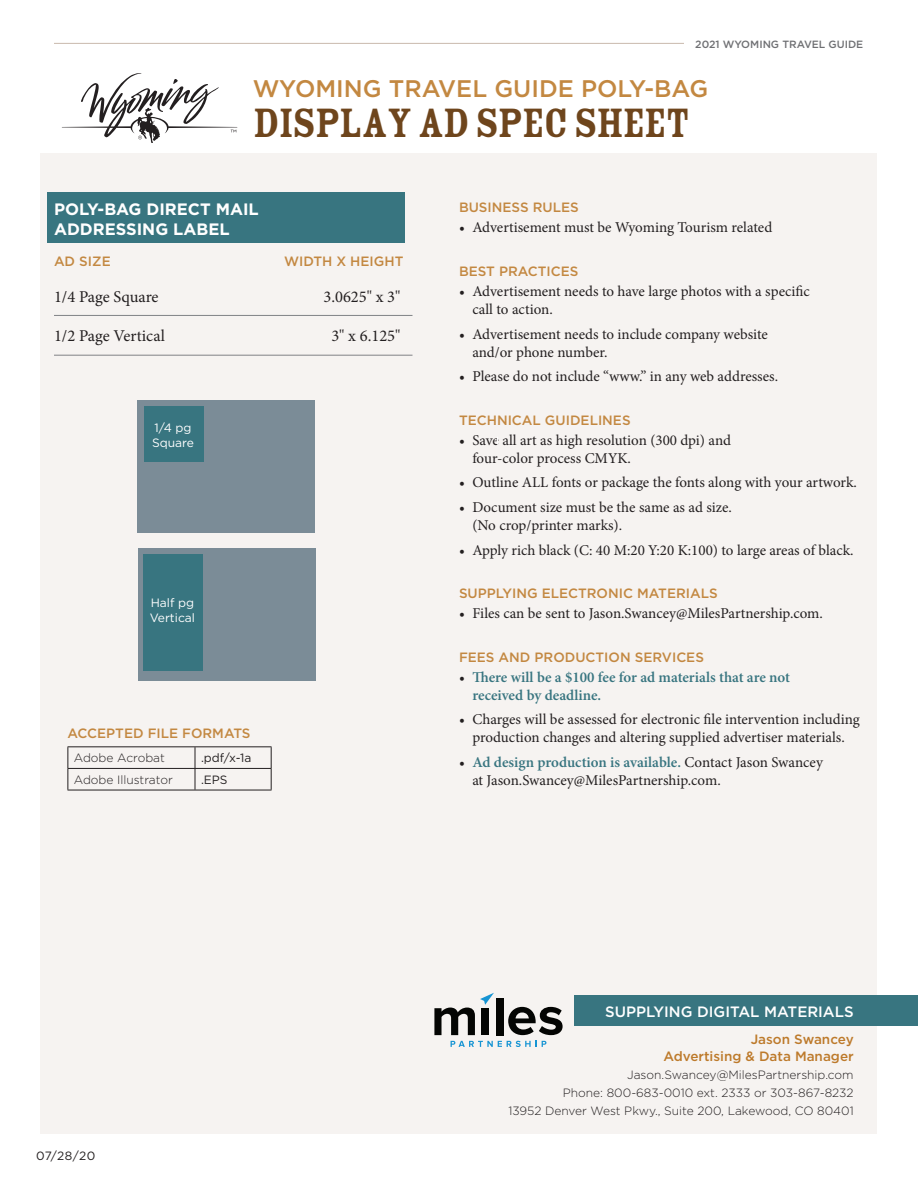
<style>
.page{position:relative;width:918px;height:1188px;background:#fff}
.page>*{position:absolute;margin:0;border:0;box-sizing:border-box;transform-origin:0 0}
.t1{font:45px "Rosewood Std Fill";letter-spacing:-.04em;color:#6e451c}
.t2{font:500 24px "Gotham";color:#c38841}
.specs{font:16.5px "Minion Pro";color:#231f20}
.section_head{font:700 16.5px/19.8px "Gotham";color:#fff}
.t3{font:15px/18px "Minion Pro";letter-spacing:-.005em;color:#231f20}
.t4{font:600 15px/18px "Minion Pro";color:#387580}
.t5{font:500 15px "Gotham";color:#fff}
.subhead{font:500 13.5px "Gotham";color:#c38841}
.t6{font:500 13.5px "Gotham";color:#bd7a2b}
.t7{font:12.15px "Gotham";color:#fff}
.t8{font:300 12px "Gotham";color:#231f20}
.t9{font:12px "Gotham";color:#231f20}
.t10{font:500 10.5px "Gotham";color:#6f7073}
.s1{font-weight:400;color:#231f20}
.s2{font-weight:600;color:#387580}
</style>
<div class="page">
<div style="left:40px;top:153px;width:838px;height:981px;background:#f6f3f1"></div>
<div style="left:48px;top:193px;width:357px;height:50px;background:#387580"></div>
<svg style="left:62px;top:73px;width:175px;height:70px"></svg>
<div style="left:574px;top:995px;width:344px;height:31px;background:#387580"></div>
<div style="left:496px;top:998px;width:7px;height:37px;background:#040503"></div>
<svg style="left:508px;top:1007px;width:55px;height:28px"></svg>
<svg style="left:434px;top:993px;width:60px;height:42px"></svg>
<svg style="left:451px;top:1041px;width:95px;height:6px"></svg>
<hr style="left:54px;top:43px;width:630px;height:1px;background:#c9b9ac">
<hr style="left:54px;top:315px;width:358px;height:1px;background:#808285">
<hr style="left:54px;top:355px;width:358px;height:1px;background:#808285">
<div style="left:138px;top:549px;width:178px;height:132px;background:#7b8c97"></div>
<div style="left:144px;top:555px;width:59px;height:116px;background:#387580"></div>
<div style="left:137px;top:401px;width:178px;height:132px;background:#7b8c97"></div>
<div style="left:144px;top:407px;width:59px;height:55px;background:#387580"></div>
<hr style="left:68px;top:746px;width:127px;height:1px;background:#231f20">
<hr style="left:195px;top:746px;width:77px;height:1px;background:#231f20">
<hr style="left:68px;top:768px;width:127px;height:1px;background:#231f20">
<svg style="left:68px;top:747px;width:1px;height:43px"></svg>
<hr style="left:195px;top:768px;width:77px;height:1px;background:#231f20">
<svg style="left:195px;top:747px;width:1px;height:43px"></svg>
<svg style="left:271px;top:747px;width:1px;height:43px"></svg>
<hr style="left:68px;top:790px;width:127px;height:1px;background:#231f20">
<hr style="left:195px;top:790px;width:77px;height:1px;background:#231f20">
<p class="t10" style="left:695px;top:37px;width:170px">2021 WYOMING TRAVEL GUIDE</p>
<p class="t2" style="left:253px;top:73px;width:457px">WYOMING TRAVEL GUIDE POLY-BAG</p>
<p class="t1" style="left:253px;top:99px;width:439px">DISPLAY AD SPEC SHEET</p>
<p class="section_head" style="left:54px;top:199px;width:206px">POLY-BAG DIRECT MAIL<br>ADDRESSING LABEL</p>
<p class="subhead" style="left:54px;top:253px;width:58px">AD SIZE</p>
<p class="subhead" style="left:284px;top:253px;width:121px">WIDTH X HEIGHT</p>
<p class="specs" style="left:54px;top:285px;width:106px">1/4 Page Square</p>
<p class="specs" style="left:323px;top:285px;width:79px">3.0625" x 3"</p>
<p class="specs" style="left:54px;top:325px;width:112px">1/2 Page Vertical</p>
<p class="specs" style="left:331px;top:325px;width:71px">3" x 6.125"</p>
<p class="t7" style="left:154px;top:420px;width:39px">1/4 pg</p>
<p class="t7" style="left:152px;top:435px;width:43px">Square</p>
<p class="t7" style="left:151px;top:595px;width:45px">Half pg</p>
<p class="t7" style="left:150px;top:610px;width:47px">Vertical</p>
<p class="subhead" style="left:68px;top:725px;width:185px">ACCEPTED FILE FORMATS</p>
<p class="t8" style="left:74px;top:751px;width:93px">Adobe Acrobat</p>
<p class="t9" style="left:201px;top:751px;width:52px">.pdf/x-1a</p>
<p class="t8" style="left:74px;top:772px;width:100px">Adobe Illustrator</p>
<p class="t9" style="left:201px;top:772px;width:28px">.EPS</p>
<p class="subhead" style="left:459px;top:199px;width:121px">BUSINESS RULES</p>
<p class="t3" style="left:459px;top:219px;width:315px">• Advertisement must be Wyoming Tourism related</p>
<p class="subhead" style="left:459px;top:262px;width:121px">BEST PRACTICES</p>
<p class="t3" style="left:472px;top:282px;width:339px;text-indent:-13px">• Advertisement needs to have large photos with a specific call to action.</p>
<p class="t3" style="left:472px;top:325px;width:297px;text-indent:-13px">• Advertisement needs to include company website and/or phone number.</p>
<p class="t3" style="left:459px;top:368px;width:321px">• Please do not include “www.” in any web addresses.</p>
<p class="subhead" style="left:459px;top:411px;width:173px">TECHNICAL GUIDELINES</p>
<p class="t3" style="left:472px;top:431px;width:260px;text-indent:-13px">• Save all art as high resolution (300 dpi) and four-color process CMYK.</p>
<p class="t3" style="left:459px;top:474px;width:399px">• Outline ALL fonts or package the fonts along with your artwork.</p>
<p class="t3" style="left:472px;top:499px;width:261px;text-indent:-13px">• Document size must be the same as ad size. (No crop/printer marks).</p>
<p class="t3" style="left:459px;top:541px;width:396px">• Apply rich black (C: 40 M:20 Y:20 K:100) to large areas of black.</p>
<p class="subhead" style="left:459px;top:585px;width:260px">SUPPLYING ELECTRONIC MATERIALS</p>
<p class="t3" style="left:459px;top:605px;width:366px">• Files can be sent to Jason.Swancey@MilesPartnership.com.</p>
<p class="subhead" style="left:459px;top:648px;width:247px">FEES AND PRODUCTION SERVICES</p>
<p class="t4" style="left:472px;top:669px;width:319px;text-indent:-13px"><span class="s1">•</span> There will be a $100 fee for ad materials that are not received by deadline.</p>
<p class="t3" style="left:459px;top:711px;width:402px;text-align:center">• Charges will be assessed for electronic file intervention including production changes and altering supplied advertiser materials.</p>
<p class="t3" style="left:472px;top:753px;width:352px;text-indent:-13px">• <span class="s2">Ad design production is available.</span> Contact Jason Swancey at Jason.Swancey@MilesPartnership.com.</p>
<p class="t9" style="left:36px;top:1148px;width:61px">07/28/20</p>
<p class="t5" style="left:605px;top:1002px;width:250px">SUPPLYING DIGITAL MATERIALS</p>
<p class="t6" style="left:751px;top:1031px;width:105px">Jason Swancey</p>
<p class="t6" style="left:663px;top:1047px;width:192px">Advertising &amp; Data Manager</p>
<p class="t8" style="left:627px;top:1067px;width:228px">Jason.Swancey@MilesPartnership.com</p>
<p class="t8" style="left:563px;top:1085px;width:292px">Phone: 800-683-0010 ext. 2333 or 303-867-8232</p>
<p class="t8" style="left:508px;top:1103px;width:347px">13952 Denver West Pkwy., Suite 200, Lakewood, CO 80401</p>
</div>
